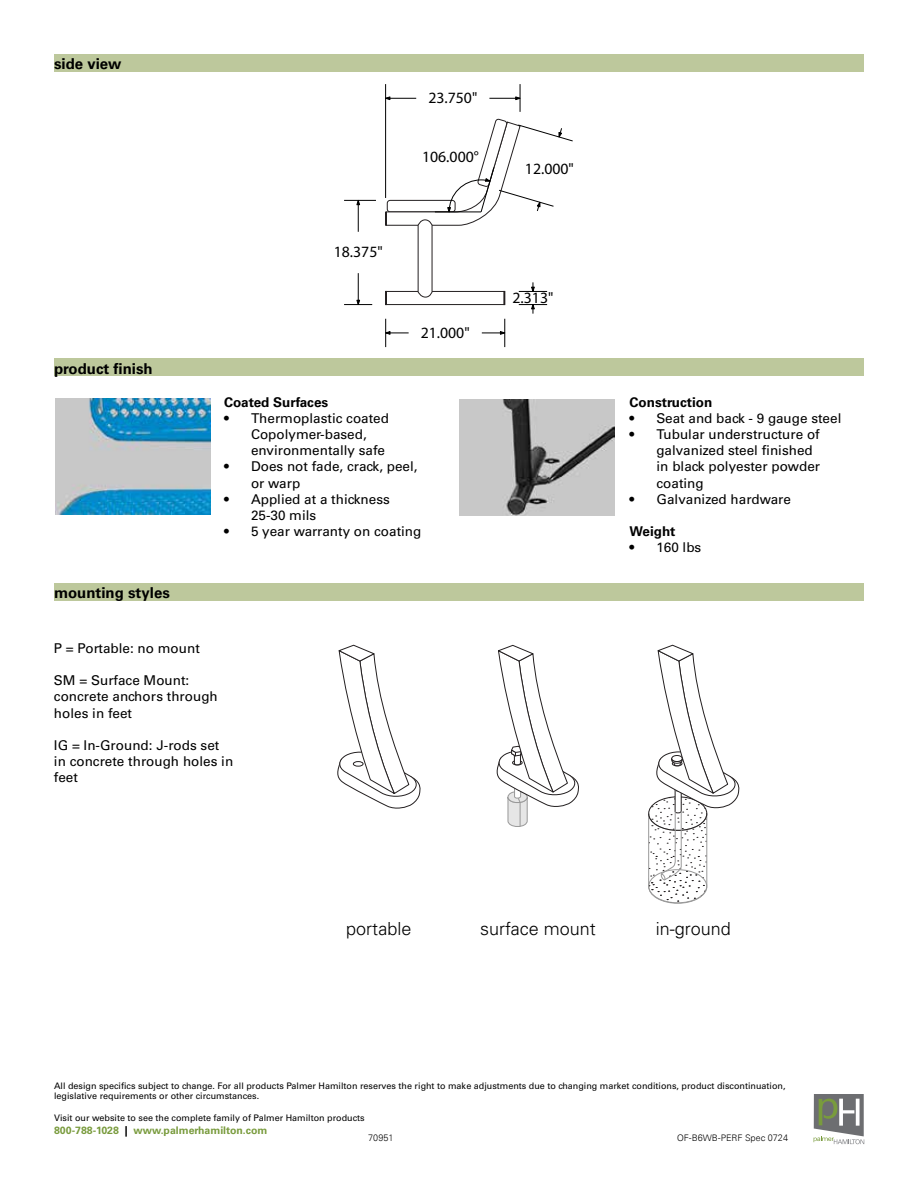
<style>
.page{position:relative;width:918px;height:1188px;background:#fff}
.page>*{position:absolute;margin:0;border:0;box-sizing:border-box;transform-origin:0 0}
.t1{font:300 18px "Univers LT Std";color:#000}
.t2{font:15.75px "Myriad Pro";color:#000}
.t3{font:700 15px "Univers LT Std";color:#000}
.t4{font:13.5px/16.2px "Univers LT Std";color:#000}
.t5{font:700 13.5px "Univers LT Std";color:#000}
.t6{font:700 10.5px "Univers LT Std";color:#799b3d}
.t7{font:9px/10.8px "Univers LT Std";color:#000}
.t8{font:300 9px "Univers Next Pro";color:#000}
.s1{font-weight:900;color:#000}
</style>
<div class="page">
<svg style="left:814px;top:1094px;width:50px;height:50px"></svg>
<div style="left:54px;top:54px;width:810px;height:18px;background:#bdc89c"></div>
<div style="left:54px;top:358px;width:810px;height:18px;background:#bdc89c"></div>
<div style="left:54px;top:583px;width:810px;height:18px;background:#bdc89c"></div>
<hr style="left:358px;top:200px;width:1px;height:32px;background:#000">
<hr style="left:358px;top:273px;width:1px;height:32px;background:#000">
<hr style="left:344px;top:200px;width:32px;height:1px;background:#000">
<svg style="left:344px;top:299px;width:28px;height:6px"></svg>
<svg style="left:356px;top:200px;width:4px;height:5px"></svg>
<hr style="left:489px;top:98px;width:31px;height:1px;background:#000">
<hr style="left:386px;top:98px;width:30px;height:1px;background:#000">
<hr style="left:385px;top:84px;width:1px;height:114px;background:#000">
<svg style="left:385px;top:96px;width:6px;height:4px"></svg>
<svg style="left:515px;top:84px;width:6px;height:28px"></svg>
<svg style="left:385px;top:118px;width:188px;height:229px"></svg>
<img style="left:459px;top:400px;width:155px;height:116px">
<svg style="left:337px;top:645px;width:84px;height:164px"></svg>
<svg style="left:496px;top:645px;width:83px;height:182px"></svg>
<svg style="left:648px;top:645px;width:92px;height:259px"></svg>
<img style="left:55px;top:399px;width:155px;height:116px">
<p class="t3" style="left:54px;top:55px;width:69px">side view</p>
<p class="t3" style="left:54px;top:359px;width:100px">product finish</p>
<p class="t3" style="left:54px;top:584px;width:117px">mounting styles</p>
<p class="t2" style="left:428px;top:88px;width:50px">23.750"</p>
<p class="t2" style="left:334px;top:242px;width:50px">18.375"</p>
<p class="t2" style="left:422px;top:147px;width:58px">106.000°</p>
<p class="t2" style="left:421px;top:323px;width:50px">21.000"</p>
<p class="t5" style="left:224px;top:394px;width:106px">Coated Surfaces</p>
<p class="t4" style="left:251px;top:410px;width:140px;text-indent:-27px">• Thermoplastic coated<br>Copolymer-based, environmentally safe</p>
<p class="t4" style="left:251px;top:459px;width:168px;text-indent:-27px">• Does not fade, crack, peel, or warp</p>
<p class="t4" style="left:251px;top:491px;width:140px;text-indent:-27px">• Applied at a thickness<br>25-30 mils</p>
<p class="t4" style="left:224px;top:523px;width:199px">• 5 year warranty on coating</p>
<p class="t4" style="left:54px;top:640px;width:147px">P = Portable: no mount</p>
<p class="t4" style="left:54px;top:672px;width:165px">SM = Surface Mount: concrete anchors through holes in feet</p>
<p class="t4" style="left:54px;top:737px;width:181px">IG = In-Ground: J-rods set in concrete through holes in feet</p>
<p class="t2" style="left:525px;top:159px;width:50px">12.000"</p>
<p class="t2" style="left:513px;top:288px;width:42px">2.313"</p>
<p class="t5" style="left:630px;top:394px;width:84px">Construction</p>
<p class="t4" style="left:630px;top:410px;width:213px">• Seat and back - 9 gauge steel</p>
<p class="t4" style="left:657px;top:426px;width:165px;text-indent:-27px">• Tubular understructure of galvanized steel finished in black polyester powder coating</p>
<p class="t4" style="left:630px;top:491px;width:163px">• Galvanized hardware</p>
<p class="t5" style="left:630px;top:523px;width:47px">Weight</p>
<p class="t4" style="left:630px;top:540px;width:73px">• 160 lbs</p>
<h1 class="t1" style="left:346px;top:918px;width:67px">portable</h1>
<h1 class="t1" style="left:480px;top:918px;width:117px">surface mount</h1>
<h1 class="t1" style="left:656px;top:918px;width:77px">in-ground</h1>
<p class="t7" style="left:54px;top:1080px;width:733px">All design specifics subject to change. For all products Palmer Hamilton reserves the right to make adjustments due to changing market conditions, product discontinuation, legislative requirements or other circumstances.</p>
<p class="t7" style="left:54px;top:1112px;width:312px">Visit our website to see the complete family of Palmer Hamilton products</p>
<p class="t6" style="left:54px;top:1124px;width:215px">800-788-1028 <span class="s1">|</span> www.palmerhamilton.com</p>
<p class="t8" style="left:368px;top:1132px;width:27px">70951</p>
<p class="t8" style="left:677px;top:1132px;width:112px">OF-B6WB-PERF Spec 0724</p>
</div>
